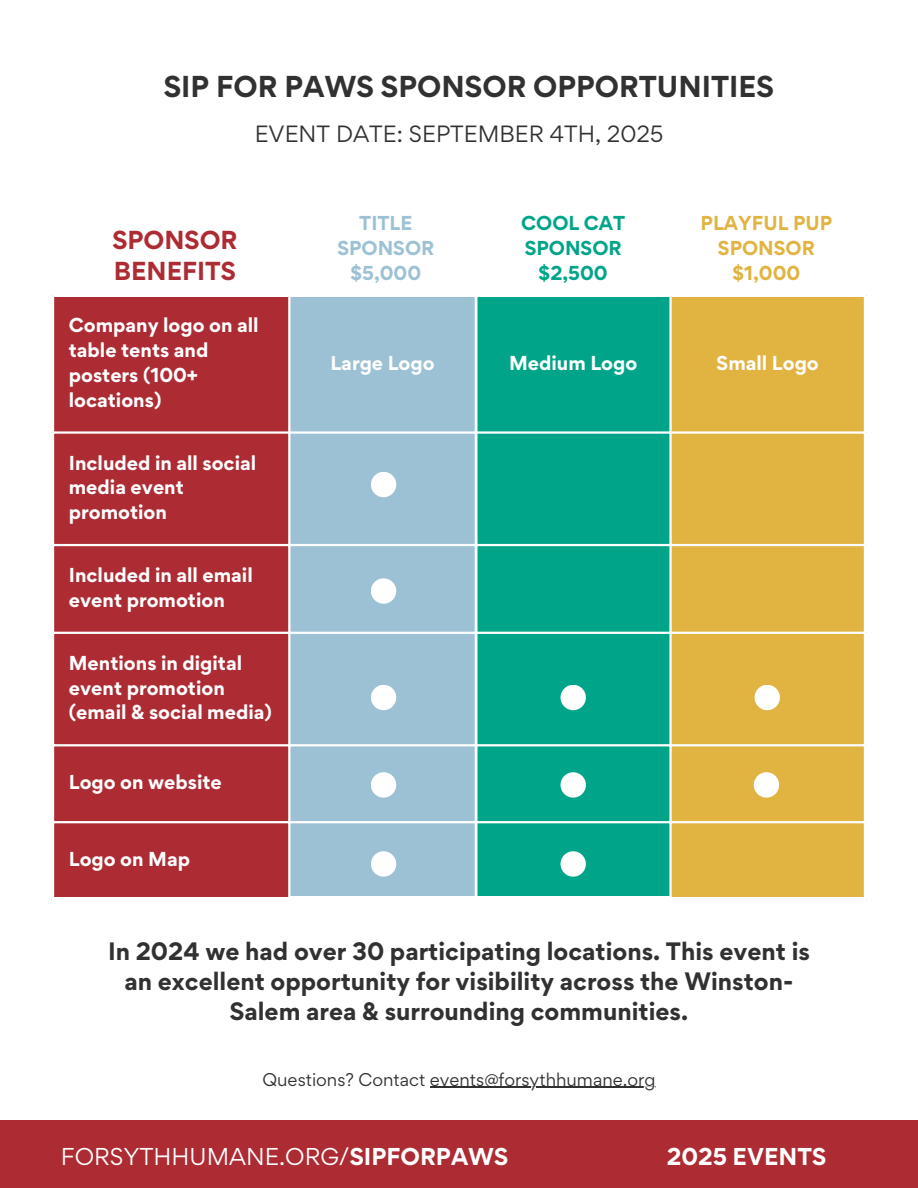
<style>
.page{position:relative;width:918px;height:1188px;background:#fff}
.page>*{position:absolute;margin:0;border:0;box-sizing:border-box;transform-origin:0 0}
.t1{font:700 27px "Gordita";color:#323132}
.t2{font:700 23.25px/31.5px "Gordita";color:#ad2c34}
.t3{font:700 22.5px/30.3px "Gordita";color:#323132;text-align:center}
.t4{font:21.75px "Gordita";color:#fff}
.t5{font:700 21.75px "Gordita";color:#fff}
.t6{font:21px "Gordita";color:#323132}
.t7{font:700 18px/24.8px "Gordita";color:#fff}
.t8{font:700 18px/24.8px "Gordita";color:#e1b441;text-align:center}
.t9{font:700 18px/24.8px "Gordita";color:#00a589;text-align:center}
.t10{font:700 18px/24.8px "Gordita";color:#9cc1d4;text-align:center}
.t11{font:16.5px "Gordita";color:#323132}
.s1{font-weight:700}
</style>
<div class="page">
<div style="left:52px;top:298px;width:237px;height:598px;background:#ad2c34"></div>
<div style="left:289px;top:298px;width:191px;height:598px;background:#9cc1d4"></div>
<div style="left:478px;top:298px;width:195px;height:598px;background:#00a589"></div>
<div style="left:671px;top:298px;width:193px;height:598px;background:#e1b441"></div>
<hr style="left:52px;top:296px;width:2px;height:602px;background:#fff">
<hr style="left:288px;top:296px;width:2px;height:602px;background:#fff">
<hr style="left:475px;top:296px;width:2px;height:602px;background:#fff">
<hr style="left:669px;top:296px;width:3px;height:602px;background:#fff">
<hr style="left:52px;top:431px;width:814px;height:3px;background:#fff">
<hr style="left:52px;top:544px;width:814px;height:2px;background:#fff">
<hr style="left:52px;top:632px;width:814px;height:2px;background:#fff">
<hr style="left:52px;top:744px;width:814px;height:2px;background:#fff">
<hr style="left:52px;top:821px;width:814px;height:2px;background:#fff">
<div style="left:0;top:1120px;width:918px;height:68px;background:#ad2c34"></div>
<div style="left:755px;top:685px;width:25px;height:25px;background:#fff;border-radius:50%"></div>
<div style="left:561px;top:685px;width:25px;height:25px;background:#fff;border-radius:50%"></div>
<div style="left:371px;top:685px;width:25px;height:25px;background:#fff;border-radius:50%"></div>
<div style="left:371px;top:578px;width:25px;height:26px;background:#fff;border-radius:50%"></div>
<div style="left:371px;top:472px;width:25px;height:25px;background:#fff;border-radius:50%"></div>
<div style="left:371px;top:772px;width:25px;height:26px;background:#fff;border-radius:50%"></div>
<div style="left:561px;top:772px;width:25px;height:26px;background:#fff;border-radius:50%"></div>
<div style="left:754px;top:772px;width:25px;height:26px;background:#fff;border-radius:50%"></div>
<div style="left:561px;top:851px;width:25px;height:26px;background:#fff;border-radius:50%"></div>
<div style="left:371px;top:851px;width:25px;height:26px;background:#fff;border-radius:50%"></div>
<hr style="left:430px;top:1087px;width:226px;height:1px;background:#323132">
<h1 class="t1" style="left:164px;top:68px;width:612px">SIP FOR PAWS SPONSOR OPPORTUNITIES</h1>
<h3 class="t6" style="left:255px;top:120px;width:410px">EVENT DATE: SEPTEMBER 4TH, 2025</h3>
<p class="t2" style="left:112px;top:224px;width:127px">SPONSOR<br>BENEFITS</p>
<h2 class="t7" style="left:69px;top:313px;width:191px">Company logo on all table tents and posters (100+ locations)</h2>
<p class="t7" style="left:69px;top:450px;width:189px">Included in all social media event promotion</p>
<p class="t7" style="left:69px;top:563px;width:186px">Included in all email event promotion</p>
<p class="t7" style="left:69px;top:650px;width:205px">Mentions in digital event promotion (email &amp; social media)</p>
<p class="t7" style="left:69px;top:770px;width:155px">Logo on website</p>
<p class="t7" style="left:69px;top:847px;width:123px">Logo on Map</p>
<p class="t10" style="left:337px;top:211px;width:98px">TITLE<br>SPONSOR $5,000</p>
<h4 class="t9" style="left:521px;top:211px;width:105px">COOL CAT<br>SPONSOR $2,500</h4>
<p class="t8" style="left:701px;top:211px;width:133px">PLAYFUL PUP<br>SPONSOR $1,000</p>
<h5 class="t7" style="left:330px;top:350px;width:106px">Large Logo</h5>
<h5 class="t7" style="left:509px;top:350px;width:130px">Medium Logo</h5>
<h5 class="t7" style="left:717px;top:350px;width:104px">Small Logo</h5>
<h3 class="t3" style="left:108px;top:935px;width:703px">In 2024 we had over 30 participating locations. This event is an excellent opportunity for visibility across the Winston-<br>Salem area &amp; surrounding communities.</h3>
<h2 class="t11" style="left:262px;top:1068px;width:395px">Questions? Contact events@forsythhumane.org</h2>
<p class="t4" style="left:61px;top:1142px;width:449px">FORSYTHHUMANE.ORG/<span class="s1">SIPFORPAWS</span></p>
<p class="t5" style="left:667px;top:1142px;width:161px">2025 EVENTS</p>
</div>
